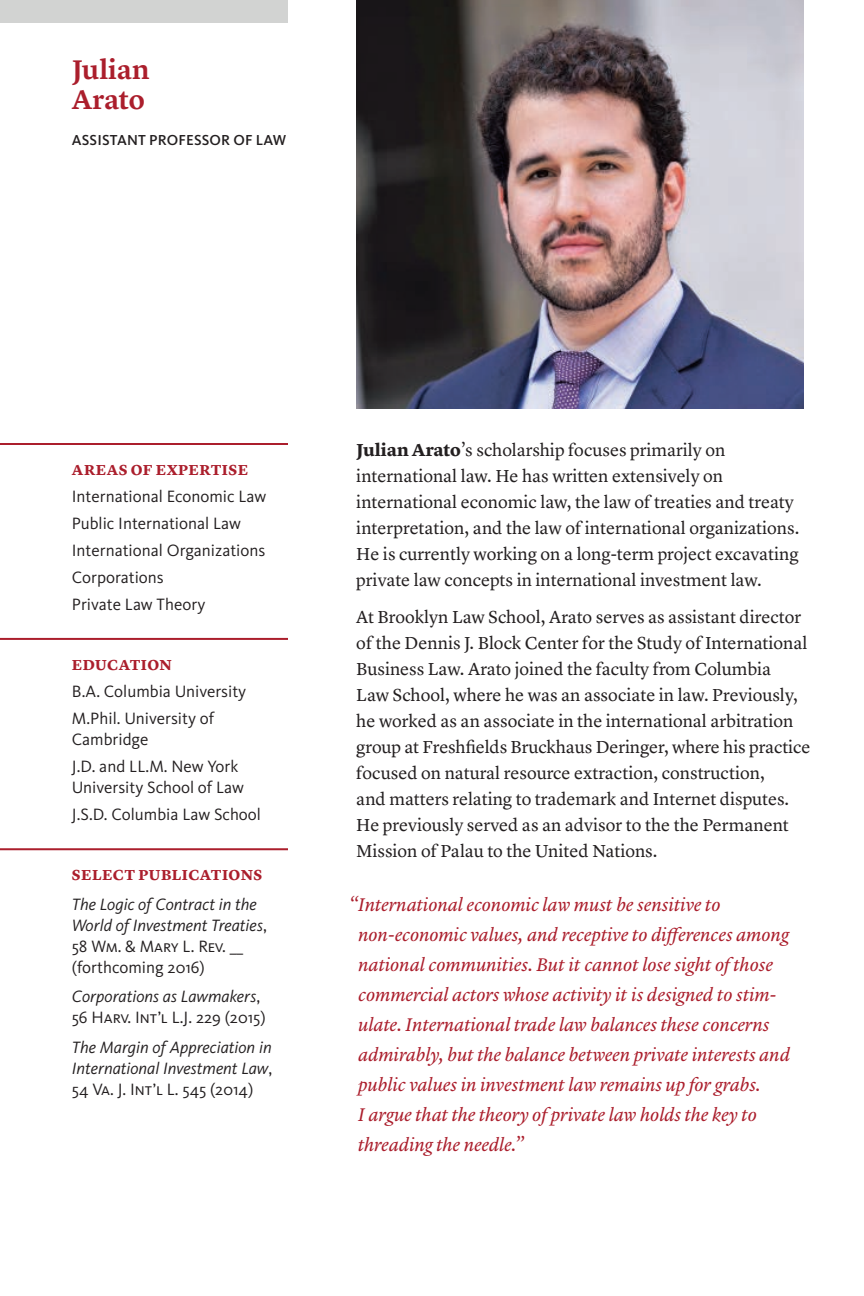
<style>
.page{position:relative;width:864px;height:1296px;background:#fff}
.page>*{position:absolute;margin:0;border:0;box-sizing:border-box;transform-origin:0 0}
.t1{font:600 28px/30px "Lyon Text";color:#ab1e2c}
.t2{font:italic 19px/30px "Lyon Text";letter-spacing:-.005em;color:#ab1e2c}
.t3{font:18px/26px "Lyon Text";color:#231f20}
.t4{font:17px/27px "Kievit OT";color:#231f20}
.t5{font:italic 17px/21px "Kievit OT";color:#231f20}
.t6{font:700 15px "Lyon Text";letter-spacing:.035em;color:#ab1e2c}
.t7{font:500 15px "Kievit OT";letter-spacing:.01em;color:#231f20}
.s1{font-style:normal}
.s2{font-style:italic}
.s3{font-weight:700}
</style>
<div class="page">
<img style="left:356px;top:0;width:448px;height:408px">
<hr style="left:0;top:848px;width:288px;height:2px;background:#ab1e2c">
<hr style="left:0;top:443px;width:288px;height:2px;background:#ab1e2c">
<hr style="left:0;top:638px;width:288px;height:2px;background:#ab1e2c">
<div style="left:0;top:0;width:288px;height:23px;background:#d2d3d2"></div>
<h1 class="t1" style="left:72px;top:52px;width:79px">Julian<br>Arato</h1>
<p class="t7" style="left:72px;top:131px;width:216px">ASSISTANT PROFESSOR OF LAW</p>
<p class="t6" style="left:72px;top:458px;width:178px">AREAS OF EXPERTISE</p>
<p class="t4" style="left:72px;top:483px;width:196px">International Economic Law<br>Public International Law<br>International Organizations<br>Corporations<br>Private Law Theory</p>
<p class="t6" style="left:72px;top:653px;width:102px">EDUCATION</p>
<p class="t4" style="left:72px;top:678px;width:176px">B.A. Columbia University<br>M.Phil. University of</p>
<p class="t4" style="left:72px;top:726px;width:168px">Cambridge<br>J.D. and LL.M. New York</p>
<p class="t4" style="left:72px;top:774px;width:191px">University School of Law<br>J.S.D. Columbia Law School</p>
<p class="t6" style="left:72px;top:863px;width:192px">SELECT PUBLICATIONS</p>
<p class="t5" style="left:72px;top:894px;width:196px">The Logic of Contract in the<br>World of Investment Treaties<span class="s1">,<br>58 Wm. &amp; Mary L. Rev. __ (forthcoming 2016)</span></p>
<p class="t4" style="left:72px;top:986px;width:195px;line-height:21px"><span class="s2">Corporations as Lawmakers</span>,<br>56 Harv. Int’l L.J. 229 (2015)</p>
<p class="t5" style="left:72px;top:1037px;width:202px;text-align:justify">The Margin of Appreciation in International Investment Law<span class="s1">, 54 Va. J. Int’l L. 545 (2014)</span></p>
<p class="t3" style="left:356px;top:435px;width:445px"><span class="s3">Julian Arato</span>’s scholarship focuses primarily on international law. He has written extensively on international economic law, the law of treaties and treaty interpretation, and the law of international organizations.<br>He is currently working on a long-term project excavating private law concepts in international investment law.</p>
<p class="t3" style="left:356px;top:602px;width:456px">At Brooklyn Law School, Arato serves as assistant director of the Dennis J. Block Center for the Study of International Business Law. Arato joined the faculty from Columbia<br>Law School, where he was an associate in law. Previously, he worked as an associate in the international arbitration group at Freshfields Bruckhaus Deringer, where his practice focused on natural resource extraction, construction,<br>and matters relating to trademark and Internet disputes.<br>He previously served as an advisor to the the Permanent Mission of Palau to the United Nations.</p>
<p class="t2" style="left:358px;top:888px;width:434px;text-indent:-10px">“International economic law must be sensitive to non-economic values, and receptive to differences among national communities. But it cannot lose sight of those commercial actors whose activity it is designed to stim&shy;ulate. International trade law balances these concerns admirably, but the balance between private interests and public values in investment law remains up for grabs.<br>I argue that the theory of private law holds the key to threading the needle.”</p>
</div>
